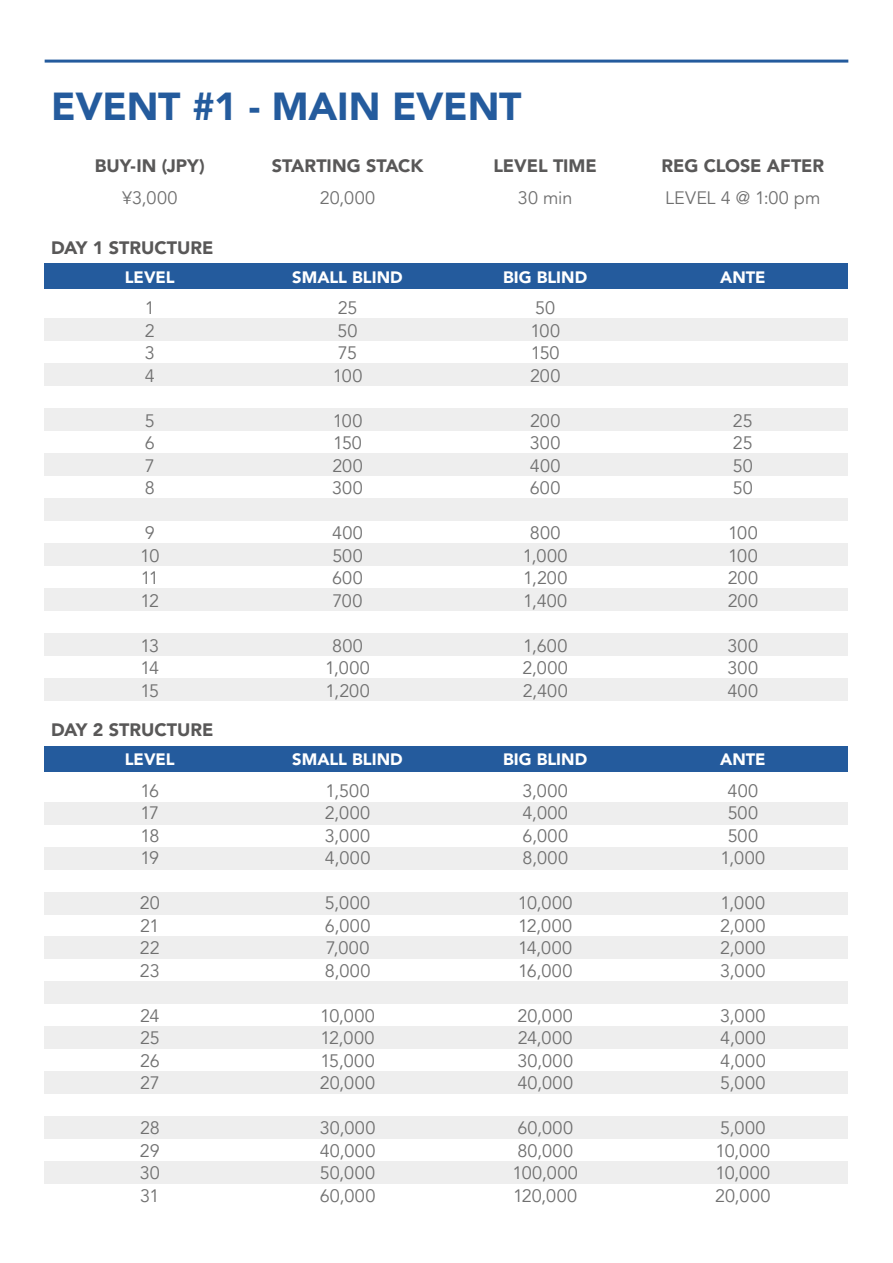
<style>
.page{position:relative;width:893px;height:1263px;background:#fff}
.page>*{position:absolute;margin:0;border:0;box-sizing:border-box;transform-origin:0 0}
.t1{font:900 39px "Avenir";letter-spacing:-.005em;color:#245b9d}
.t2{font:18px/22.5px "Avenir";letter-spacing:.025em;color:#707070;text-align:justify}
.t3{font:900 18px "Avenir";letter-spacing:-.005em;color:#595858}
.t4{font:18px "Avenir";letter-spacing:.005em;color:#707070}
.t5{font:18px/22.5px "Avenir";letter-spacing:-.005em;color:#707070}
.t6{font:900 16.5px "Avenir";color:#fff}
</style>
<div class="page">
<hr style="left:45px;top:60px;width:803px;height:3px;background:#245b9d">
<div style="left:45px;top:263px;width:803px;height:26px;background:#245b9d"></div>
<div style="left:45px;top:319px;width:803px;height:22px;background:#eee"></div>
<div style="left:45px;top:364px;width:803px;height:22px;background:#eee"></div>
<div style="left:45px;top:408px;width:803px;height:23px;background:#eee"></div>
<div style="left:45px;top:453px;width:803px;height:23px;background:#eee"></div>
<div style="left:45px;top:498px;width:803px;height:23px;background:#eee"></div>
<div style="left:45px;top:543px;width:803px;height:23px;background:#eee"></div>
<div style="left:45px;top:588px;width:803px;height:23px;background:#eee"></div>
<div style="left:45px;top:633px;width:803px;height:23px;background:#eee"></div>
<div style="left:45px;top:678px;width:803px;height:22px;background:#eee"></div>
<div style="left:45px;top:802px;width:803px;height:22px;background:#eee"></div>
<div style="left:45px;top:847px;width:803px;height:22px;background:#eee"></div>
<div style="left:45px;top:892px;width:803px;height:22px;background:#eee"></div>
<div style="left:45px;top:937px;width:803px;height:22px;background:#eee"></div>
<div style="left:45px;top:981px;width:803px;height:23px;background:#eee"></div>
<div style="left:45px;top:1026px;width:803px;height:23px;background:#eee"></div>
<div style="left:45px;top:1071px;width:803px;height:23px;background:#eee"></div>
<div style="left:45px;top:1116px;width:803px;height:23px;background:#eee"></div>
<div style="left:45px;top:1161px;width:803px;height:23px;background:#eee"></div>
<div style="left:45px;top:746px;width:803px;height:25px;background:#245b9d"></div>
<h1 class="t1" style="left:51px;top:73px;width:472px">EVENT #1 - MAIN EVENT</h1>
<p class="t3" style="left:95px;top:151px;width:112px">BUY-IN (JPY)</p>
<p class="t2" style="left:122px;top:187px;width:57px">¥3,000</p>
<p class="t3" style="left:272px;top:151px;width:153px">STARTING STACK</p>
<p class="t2" style="left:320px;top:187px;width:57px">20,000</p>
<p class="t3" style="left:493px;top:151px;width:105px">LEVEL TIME</p>
<p class="t2" style="left:518px;top:187px;width:56px">30 min</p>
<p class="t3" style="left:51px;top:232px;width:164px">DAY 1 STRUCTURE</p>
<p class="t3" style="left:661px;top:151px;width:164px">REG CLOSE AFTER</p>
<p class="t4" style="left:665px;top:187px;width:157px">LEVEL 4 @ 1:00 pm</p>
<p class="t6" style="left:125px;top:263px;width:51px">LEVEL</p>
<p class="t6" style="left:292px;top:263px;width:112px">SMALL BLIND</p>
<p class="t6" style="left:503px;top:263px;width:86px">BIG BLIND</p>
<p class="t6" style="left:720px;top:263px;width:47px">ANTE</p>
<p class="t2" style="left:145px;top:297px;width:12px">1<br>2<br>3<br>4</p>
<p class="t2" style="left:145px;top:410px;width:12px">5<br>6<br>7<br>8</p>
<p class="t2" style="left:140px;top:522px;width:21px;text-align:left">9<br>10<br>11<br>12</p>
<p class="t2" style="left:140px;top:635px;width:20px">13<br>14<br>15</p>
<p class="t2" style="left:333px;top:297px;width:31px;text-align:left">25<br>50<br>75<br>100</p>
<p class="t2" style="left:332px;top:410px;width:32px">100<br>150<br>200<br>300</p>
<p class="t2" style="left:332px;top:522px;width:32px">400<br>500<br>600<br>700</p>
<p class="t2" style="left:325px;top:635px;width:46px;text-align:center">800<br>1,000<br>1,200</p>
<p class="t5" style="left:530px;top:297px;width:32px">50<br>100<br>150<br>200</p>
<p class="t2" style="left:530px;top:410px;width:32px">200<br>300<br>400<br>600</p>
<p class="t2" style="left:523px;top:522px;width:46px;text-align:center">800<br>1,000<br>1,200<br>1,400</p>
<p class="t2" style="left:522px;top:635px;width:47px">1,600<br>2,000<br>2,400</p>
<p class="t2" style="left:733px;top:410px;width:21px">25<br>25<br>50<br>50</p>
<p class="t2" style="left:728px;top:522px;width:32px">100<br>100<br>200<br>200</p>
<p class="t2" style="left:727px;top:635px;width:32px">300<br>300<br>400</p>
<p class="t3" style="left:51px;top:715px;width:164px">DAY 2 STRUCTURE</p>
<p class="t6" style="left:125px;top:745px;width:51px">LEVEL</p>
<p class="t6" style="left:292px;top:745px;width:112px">SMALL BLIND</p>
<p class="t6" style="left:503px;top:745px;width:86px">BIG BLIND</p>
<p class="t6" style="left:720px;top:745px;width:47px">ANTE</p>
<p class="t2" style="left:140px;top:780px;width:20px">16<br>17<br>18<br>19</p>
<p class="t2" style="left:140px;top:892px;width:21px">20<br>21<br>22<br>23</p>
<p class="t2" style="left:140px;top:1005px;width:21px">24<br>25<br>26<br>27</p>
<p class="t2" style="left:140px;top:1117px;width:22px">28<br>29<br>30<br>31</p>
<p class="t2" style="left:325px;top:780px;width:47px">1,500<br>2,000<br>3,000<br>4,000</p>
<p class="t2" style="left:325px;top:892px;width:47px">5,000<br>6,000<br>7,000<br>8,000</p>
<p class="t2" style="left:320px;top:1005px;width:57px">10,000<br>12,000<br>15,000<br>20,000</p>
<p class="t2" style="left:320px;top:1117px;width:57px">30,000<br>40,000<br>50,000<br>60,000</p>
<p class="t2" style="left:522px;top:780px;width:47px">3,000<br>4,000<br>6,000<br>8,000</p>
<p class="t2" style="left:518px;top:892px;width:56px">10,000<br>12,000<br>14,000<br>16,000</p>
<p class="t2" style="left:517px;top:1005px;width:57px">20,000<br>24,000<br>30,000<br>40,000</p>
<p class="t2" style="left:513px;top:1117px;width:67px;text-align:left">60,000<br>80,000<br>100,000<br>120,000</p>
<p class="t2" style="left:721px;top:780px;width:46px;text-align:center">400<br>500<br>500<br>1,000</p>
<p class="t2" style="left:720px;top:892px;width:47px">1,000<br>2,000<br>2,000<br>3,000</p>
<p class="t2" style="left:720px;top:1005px;width:47px">3,000<br>4,000<br>4,000<br>5,000</p>
<p class="t2" style="left:715px;top:1117px;width:57px;text-align:left">5,000<br>10,000<br>10,000<br>20,000</p>
</div>
